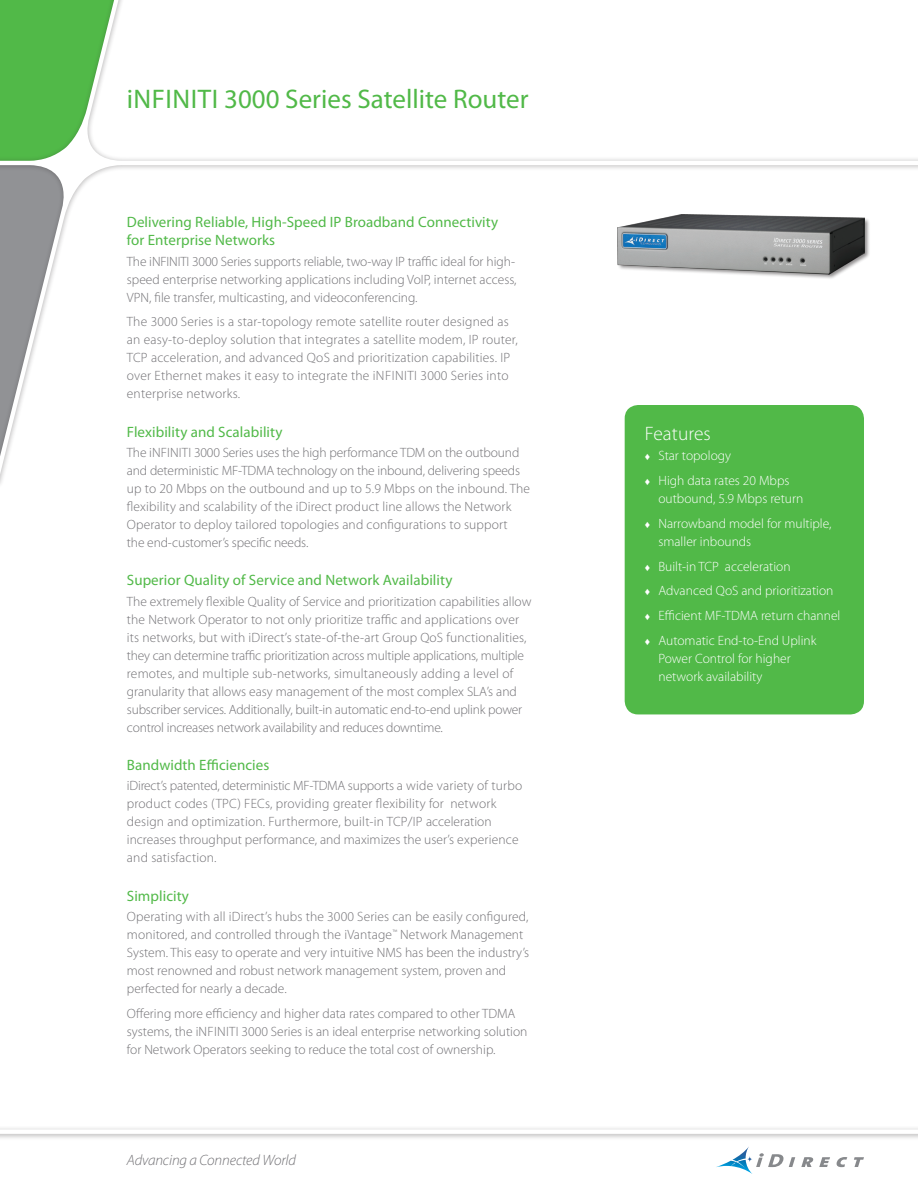
<style>
.page{position:relative;width:918px;height:1188px;background:#fff}
.page>*{position:absolute;margin:0;border:0;box-sizing:border-box;transform-origin:0 0}
.Product_Title{font:27px "Myriad Pro";color:#51b948}
.Callout_Subhead_-_RE{font:300 19.5px "Myriad Pro";letter-spacing:.005em;color:#fff}
.Subhead{font:15px/18px "Myriad Pro";letter-spacing:.005em;color:#51b948}
.Specs_-_Body{font:italic 300 15px "Myriad Pro";letter-spacing:-.01em;color:#717074}
.Body_Copy{font:300 13.5px/18px "Myriad Pro";color:#717074}
.Callout_Bullets_-_RE{font:300 13.5px/18px "Myriad Pro";color:#fff}
.s1{font-family:"Times New Roman";font-weight:400;font-size:10.5px}
</style>
<div class="page">
<svg style="left:0;top:0;width:918px;height:483px"></svg>
<div style="left:0;top:1124px;width:918px;height:30px;background:#231f20;opacity:.29"></div>
<svg style="left:0;top:1129px;width:918px;height:5px"></svg>
<div style="left:625px;top:405px;width:239px;height:309px;background:#51b948;border-radius:14px"></div>
<div style="left:617px;top:214px;width:260px;height:73px;background:#231f20;opacity:.5"></div>
<img style="left:618px;top:214px;width:247px;height:61px">
<svg style="left:716px;top:1146px;width:148px;height:28px"></svg>
<p class="Product_Title" style="left:127px;top:82px;width:37px">iNfini</p>
<p class="Product_Title" style="left:198px;top:82px;width:332px">ti 3000 Series Satellite Router</p>
<p class="Subhead" style="left:127px;top:213px;width:373px">Delivering Reliable, High-Speed IP Broadband Connectivity for Enterprise Networks</p>
<p class="Body_Copy" style="left:127px;top:252px;width:391px;text-align:justify">The iNFINITI 3000 Series supports reliable, two-way IP traffic ideal for high&shy;speed enterprise networking applications including VoIP, internet access, VPN, file transfer, multicasting, and videoconferencing.</p>
<p class="Body_Copy" style="left:127px;top:313px;width:392px">The 3000 Series is a star-topology remote satellite router designed as an easy-to-deploy solution that integrates a satellite modem, IP router, TCP acceleration, and advanced QoS and prioritization capabilities. IP over Ethernet makes it easy to integrate the iNfiniti</p>
<p class="Body_Copy" style="left:421px;top:367px;width:89px">3000 Series into</p>
<p class="Body_Copy" style="left:127px;top:385px;width:115px">enterprise networks.</p>
<p class="Subhead" style="left:127px;top:422px;width:157px">Flexibility and Scalability</p>
<p class="Body_Copy" style="left:127px;top:443px;width:40px">The iNfiniti</p>
<p class="Body_Copy" style="left:127px;top:443px;width:405px;text-indent:67px">3000 Series uses the high performance TDM on the outbound and deterministic MF-TDMA technology on the inbound, delivering speeds up to 20 Mbps on the outbound and up to 5.9 Mbps on the inbound. The flexibility and scalability of the iDirect product line allows the Network Operator to deploy tailored topologies and configurations to support<br>the end-customer’s specific needs.</p>
<p class="Subhead" style="left:127px;top:571px;width:327px">Superior Quality of Service and Network Availability</p>
<p class="Body_Copy" style="left:127px;top:592px;width:406px">The extremely flexible Quality of Service and prioritization capabilities allow the Network Operator to not only prioritize traffic and applications over its networks, but with iDirect’s state-of-the-art Group QoS functionalities, they can determine traffic prioritization across multiple applications, multiple remotes, and multiple sub-networks, simultaneously adding a level of granularity that allows easy management of the most complex SLA’s and subscriber services. Additionally, built-in automatic end-to-end uplink power control increases network availability and reduces downtime.</p>
<p class="Subhead" style="left:127px;top:756px;width:144px">Bandwidth Efficiencies</p>
<p class="Body_Copy" style="left:127px;top:777px;width:397px">iDirect’s patented, deterministic MF-TDMA supports a wide variety of turbo product codes (TPC) FECs, providing greater flexibility for network design and optimization. Furthermore, built-in TCP/IP acceleration increases throughput performance, and maximizes the user’s experience and satisfaction.</p>
<p class="Subhead" style="left:127px;top:886px;width:64px">Simplicity</p>
<p class="Body_Copy" style="left:127px;top:908px;width:404px">Operating with all iDirect’s hubs the 3000 Series can be easily configured, monitored, and controlled through the iVantage<sup>™</sup> Network Management System. This easy to operate and very intuitive NMS has been the industry’s most renowned and robust network management system, proven and perfected for nearly a decade.</p>
<p class="Body_Copy" style="left:127px;top:1004px;width:390px">Offering more efficiency and higher data rates compared to other TDMA systems, the iNfiniti</p>
<p class="Body_Copy" style="left:127px;top:1022px;width:402px;text-indent:115px">3000 Series is an ideal enterprise networking solution for Network Operators seeking to reduce the total cost of ownership.</p>
<p class="Specs_-_Body" style="left:127px;top:1151px;width:171px">Advancing a Connected World</p>
<p class="Callout_Subhead_-_RE" style="left:645px;top:422px;width:67px">Features</p>
<p class="Callout_Bullets_-_RE" style="left:645px;top:447px;width:88px"><span class="s1">♦</span> Star topology</p>
<p class="Callout_Bullets_-_RE" style="left:658px;top:471px;width:146px;text-indent:-14px"><span class="s1">♦</span> High data rates 20 Mbps outbound, 5.9 Mbps return</p>
<p class="Callout_Bullets_-_RE" style="left:658px;top:514px;width:175px;text-indent:-14px"><span class="s1">♦</span> Narrowband model for multiple, smaller inbounds</p>
<p class="Callout_Bullets_-_RE" style="left:645px;top:557px;width:147px"><span class="s1">♦</span> Built-in TCP acceleration</p>
<p class="Callout_Bullets_-_RE" style="left:645px;top:582px;width:190px"><span class="s1">♦</span> Advanced QoS and prioritization</p>
<p class="Callout_Bullets_-_RE" style="left:645px;top:606px;width:197px"><span class="s1">♦</span> Efficient MF-TDMA return channel</p>
<p class="Callout_Bullets_-_RE" style="left:658px;top:631px;width:160px;text-indent:-14px"><span class="s1">♦</span> Automatic End-to-End Uplink<br>Power Control for higher network availability</p>
</div>
